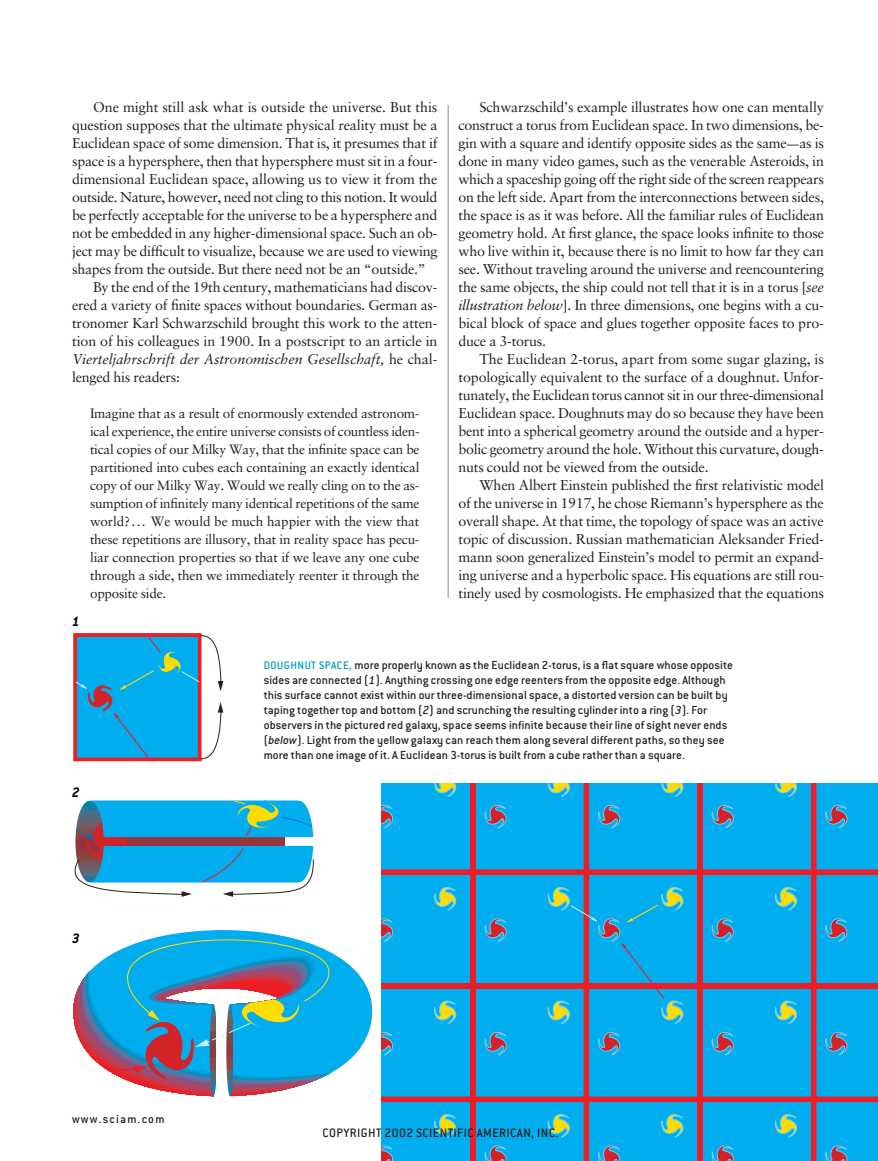
<style>
.page{position:relative;width:878px;height:1161px;background:#fff}
.page>*{position:absolute;margin:0;border:0;box-sizing:border-box;transform-origin:0 0}
.t1{font:italic 700 15px "Conduit ITC";color:#000}
.t2{font:14.25px/18px "Sabon";letter-spacing:-.015em;color:#231f1f;text-align:justify}
.t3{font:italic 14.25px "Sabon";letter-spacing:-.005em;color:#231f1f}
.t4{font:13.5px/18px "Sabon";letter-spacing:-.015em;color:#231f1f;text-align:justify}
.t5{font:500 13.5px "Conduit ITC";letter-spacing:.03em;color:#231f1f}
.t6{font:500 12.75px/15px "Conduit ITC";letter-spacing:.005em;color:#231f1f}
.t7{font:500 12.75px "Conduit ITC";letter-spacing:.09em;color:#231f1f}
.s1{font-style:normal}
.s2{font-size:12px}
.s3{font-style:italic}
.s4{font-size:12px;color:#0095c6}
</style>
<div class="page">
<hr style="left:448px;top:105px;width:1px;height:493px;background:#898b8e">
<svg style="left:74px;top:635px;width:149px;height:125px;background:#3da9d8"></svg>
<svg style="left:74px;top:800px;width:240px;height:97px"></svg>
<svg style="left:73px;top:930px;width:299px;height:166px"></svg>
<svg style="left:382px;top:784px;width:496px;height:377px;background:#199dd9"></svg>
<svg style="left:434px;top:784px;width:26px;height:13px"></svg>
<svg style="left:382px;top:801px;width:15px;height:28px"></svg>
<svg style="left:547px;top:784px;width:26px;height:13px"></svg>
<svg style="left:484px;top:797px;width:26px;height:32px"></svg>
<svg style="left:661px;top:784px;width:26px;height:13px"></svg>
<svg style="left:598px;top:801px;width:26px;height:28px"></svg>
<svg style="left:774px;top:784px;width:26px;height:13px"></svg>
<svg style="left:711px;top:796px;width:26px;height:33px"></svg>
<svg style="left:825px;top:797px;width:26px;height:32px"></svg>
<svg style="left:434px;top:883px;width:26px;height:28px"></svg>
<svg style="left:382px;top:915px;width:15px;height:27px"></svg>
<svg style="left:484px;top:910px;width:26px;height:32px"></svg>
<svg style="left:774px;top:883px;width:26px;height:28px"></svg>
<svg style="left:711px;top:910px;width:26px;height:32px"></svg>
<svg style="left:825px;top:910px;width:26px;height:32px"></svg>
<svg style="left:434px;top:997px;width:26px;height:28px"></svg>
<svg style="left:382px;top:1028px;width:15px;height:28px"></svg>
<svg style="left:484px;top:1024px;width:26px;height:32px"></svg>
<svg style="left:774px;top:997px;width:26px;height:28px"></svg>
<svg style="left:711px;top:1024px;width:26px;height:32px"></svg>
<svg style="left:825px;top:1024px;width:26px;height:32px"></svg>
<svg style="left:434px;top:1110px;width:26px;height:28px"></svg>
<svg style="left:382px;top:1142px;width:15px;height:19px"></svg>
<svg style="left:547px;top:1110px;width:26px;height:28px"></svg>
<svg style="left:484px;top:1137px;width:26px;height:24px"></svg>
<svg style="left:661px;top:1106px;width:26px;height:32px"></svg>
<svg style="left:598px;top:1142px;width:26px;height:19px"></svg>
<svg style="left:774px;top:1110px;width:26px;height:28px"></svg>
<svg style="left:711px;top:1137px;width:26px;height:24px"></svg>
<svg style="left:825px;top:1137px;width:26px;height:24px"></svg>
<svg style="left:547px;top:879px;width:140px;height:177px;background:#1ea3d6"></svg>
<p class="t2" style="left:93px;top:99px;width:346px">One might still ask what is outside the universe. But this</p>
<p class="t2" style="left:72px;top:117px;width:367px">question supposes that the ultimate physical reality must be a</p>
<p class="t2" style="left:72px;top:135px;width:367px">Euclidean space of some dimension. That is, it presumes that if</p>
<p class="t2" style="left:72px;top:153px;width:367px">space is a hypersphere, then that hypersphere must sit in a four-</p>
<p class="t2" style="left:72px;top:171px;width:367px">dimensional Euclidean space, allowing us to view it from the</p>
<p class="t2" style="left:72px;top:189px;width:367px">outside. Nature, however, need not cling to this notion. It would</p>
<p class="t2" style="left:72px;top:207px;width:367px">be perfectly acceptable for the universe to be a hypersphere and</p>
<p class="t2" style="left:72px;top:225px;width:367px">not be embedded in any higher-dimensional space. Such an ob-</p>
<p class="t2" style="left:72px;top:243px;width:367px">ject may be difficult to visualize, because we are used to viewing</p>
<p class="t2" style="left:72px;top:261px;width:355px">shapes from the outside. But there need not be an “outside.”</p>
<p class="t2" style="left:93px;top:279px;width:346px">By the end of the 19th century, mathematicians had discov-</p>
<p class="t2" style="left:72px;top:297px;width:367px">ered a variety of finite spaces without boundaries. German as-</p>
<p class="t2" style="left:72px;top:315px;width:367px">tronomer Karl Schwarzschild brought this work to the atten-</p>
<p class="t2" style="left:72px;top:333px;width:367px">tion of his colleagues in 1900. In a postscript to an article in</p>
<p class="t3" style="left:72px;top:353px;width:367px">Vierteljahrschrift der Astronomischen Gesellschaft, <span class="s1">he chal-</span></p>
<p class="t2" style="left:72px;top:369px;width:110px">lenged his readers:</p>
<p class="t4" style="left:90px;top:405px;width:331px">Imagine that as a result of enormously extended astronom&shy;ical experience, the entire universe consists of countless iden&shy;tical copies of our Milky Way, that the infinite space can be partitioned into cubes each containing an exactly identical copy of our Milky Way. Would we really cling on to the as&shy;sumption of infinitely many identical repetitions of the same world?... We would be much happier with the view that these repetitions are illusory, that in reality space has pecu&shy;liar connection properties so that if we leave any one cube through a side, then we immediately reenter it through the opposite side.</p>
<p class="t1" style="left:72px;top:616px;width:9px">1</p>
<p class="t2" style="left:458px;top:99px;width:367px;text-indent:21px">Schwarzschild’s example illustrates how one can mentally construct a torus from Euclidean space. In two dimensions, be&shy;gin with a square and identify opposite sides as the same<span class="s2">—</span>as is done in many video games, such as the venerable Asteroids, in which a spaceship going off the right side of the screen reappears on the left side. Apart from the interconnections between sides, the space is as it was before. All the familiar rules of Euclidean geometry hold. At first glance, the space looks infinite to those who live within it, because there is no limit to how far they can see. Without traveling around the universe and reencountering the same objects, the ship could not tell that it is in a torus [<span class="s3">see illustration below</span>]. In three dimensions, one begins with a cu&shy;bical block of space and glues together opposite faces to pro&shy;duce a 3-torus.</p>
<p class="t2" style="left:458px;top:351px;width:367px;text-indent:21px">The Euclidean 2-torus, apart from some sugar glazing, is topologically equivalent to the surface of a doughnut. Unfor&shy;tunately, the Euclidean torus cannot sit in our three-dimensional Euclidean space. Doughnuts may do so because they have been bent into a spherical geometry around the outside and a hyper&shy;bolic geometry around the hole. Without this curvature, dough&shy;nuts could not be viewed from the outside.</p>
<p class="t2" style="left:458px;top:477px;width:367px;text-indent:21px">When Albert Einstein published the first relativistic model of the universe in 1917, he chose Riemann’s hypersphere as the overall shape. At that time, the topology of space was an active topic of discussion. Russian mathematician Aleksander Fried&shy;mann soon generalized Einstein’s model to permit an expand&shy;ing universe and a hyperbolic space. His equations are still rou&shy;tinely used by cosmologists. He emphasized that the equations</p>
<p class="t1" style="left:72px;top:787px;width:9px">2</p>
<p class="t1" style="left:72px;top:933px;width:9px">3</p>
<p class="t7" style="left:72px;top:1114px;width:94px">www.sciam.com</p>
<p class="t6" style="left:264px;top:658px;width:471px"><span class="s4">DOUGHNUT SPACE,</span> more properly known as the Euclidean 2-torus, is a flat square whose opposite sides are connected (<span class="s3">1</span>). Anything crossing one edge reenters from the opposite edge. Although this surface cannot exist within our three-dimensional space, a distorted version can be built by taping together top and bottom (<span class="s3">2</span>) and scrunching the resulting cylinder into a ring (<span class="s3">3</span>). For observers in the pictured red galaxy, space seems infinite because their line of sight never ends (<span class="s3">below</span>). Light from the yellow galaxy can reach them along several different paths, so they see more than one image of it. A Euclidean 3-torus is built from a cube rather than a square.</p>
<p class="t5" style="left:322px;top:1128px;width:237px">COPYRIGHT 2002 SCIENTIFIC AMERICAN, INC.</p>
</div>
